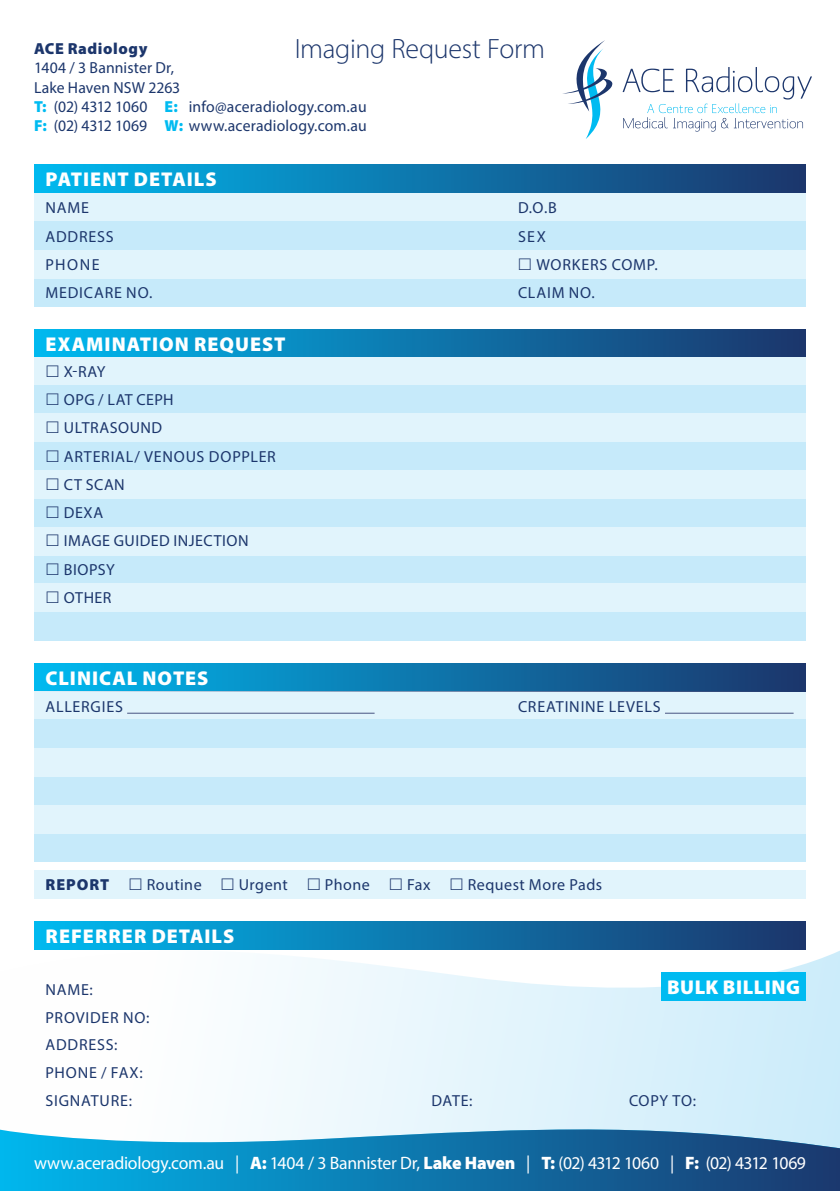
<style>
.page{position:relative;width:840px;height:1191px;background:#fff}
.page>*{position:absolute;margin:0;border:0;box-sizing:border-box;transform-origin:0 0}
.t1{font:300 28px "Myriad Pro";letter-spacing:-.01em;color:#1c366c}
.t2{font:900 20px "Myriad Pro";letter-spacing:.045em;color:#fff}
.t3{font:18px "Myriad Pro";letter-spacing:-.015em;color:#fff}
.t4{font:16px/28.2px "Myriad Pro";letter-spacing:.03em;color:#1c366c}
.t5{font:16px/19.2px "Myriad Pro";letter-spacing:.01em;color:#1c366c}
.t6{font:16px/28px "Myriad Pro";letter-spacing:.05em;color:#1c366c}
.t7{font:900 16px "Myriad Pro";letter-spacing:.035em;color:#1c366c}
.t8{font:16px "Myriad Pro";letter-spacing:.055em;color:#1c366c}
.s1{font-weight:900;color:#00bbf1}
.s2{font-weight:900}
</style>
<div class="page">
<svg style="left:34px;top:940px;width:805px;height:182px"></svg>
<div style="left:34px;top:612px;width:771px;height:28px;background:#c6eafa"></div>
<div style="left:34px;top:555px;width:771px;height:28px;background:#c6eafa"></div>
<div style="left:34px;top:583px;width:771px;height:29px;background:#e1f4fc"></div>
<svg style="left:250px;top:1122px;width:589px;height:2px"></svg>
<svg style="left:0;top:1124px;width:839px;height:67px;background:#368ebb"></svg>
<div style="left:34px;top:193px;width:771px;height:28px;background:#e1f4fc"></div>
<div style="left:34px;top:278px;width:771px;height:28px;background:#c6eafa"></div>
<div style="left:34px;top:870px;width:771px;height:28px;background:#e1f4fc"></div>
<div style="left:34px;top:221px;width:771px;height:29px;background:#c6eafa"></div>
<div style="left:34px;top:250px;width:771px;height:28px;background:#e1f4fc"></div>
<div style="left:34px;top:921px;width:771px;height:28px;background:linear-gradient(to right,#00baf0,#1c356b)"></div>
<div style="left:34px;top:165px;width:771px;height:28px;background:linear-gradient(to right,#00baf0,#1c356b)"></div>
<div style="left:34px;top:691px;width:771px;height:29px;background:#e1f4fc"></div>
<div style="left:34px;top:776px;width:771px;height:29px;background:#c6eafa"></div>
<div style="left:34px;top:833px;width:771px;height:28px;background:#c6eafa"></div>
<div style="left:34px;top:720px;width:771px;height:28px;background:#c6eafa"></div>
<div style="left:34px;top:748px;width:771px;height:28px;background:#e1f4fc"></div>
<div style="left:34px;top:805px;width:771px;height:28px;background:#e1f4fc"></div>
<hr style="left:127px;top:713px;width:247px;height:1px;background:#475381">
<hr style="left:664px;top:713px;width:129px;height:1px;background:#475381">
<div style="left:34px;top:663px;width:771px;height:28px;background:linear-gradient(to right,#00baf0,#1c356b)"></div>
<div style="left:34px;top:329px;width:771px;height:28px;background:linear-gradient(to right,#00baf0,#1c356b)"></div>
<div style="left:34px;top:357px;width:771px;height:28px;background:#e1f4fc"></div>
<div style="left:34px;top:498px;width:771px;height:29px;background:#c6eafa"></div>
<div style="left:34px;top:527px;width:771px;height:28px;background:#e1f4fc"></div>
<div style="left:34px;top:442px;width:771px;height:28px;background:#c6eafa"></div>
<div style="left:34px;top:385px;width:771px;height:29px;background:#c6eafa"></div>
<div style="left:34px;top:414px;width:771px;height:28px;background:#e1f4fc"></div>
<div style="left:34px;top:470px;width:771px;height:29px;background:#e1f4fc"></div>
<div style="left:660px;top:972px;width:145px;height:28px;background:#00bbf1"></div>
<svg style="left:563px;top:40px;width:49px;height:99px"></svg>
<svg style="left:622px;top:67px;width:189px;height:65px"></svg>
<h1 class="t1" style="left:295px;top:32px;width:252px">Imaging Request Form</h1>
<p class="t7" style="left:34px;top:38px;width:115px">ACE Radiology</p>
<p class="t5" style="left:34px;top:58px;width:334px">1404 / 3 Bannister Dr,<br>Lake Haven NSW 2263<br><span class="s1">T:</span> (02) 4312 1060 <span class="s1">E:</span> info@aceradiology.com.au <span class="s1">F:</span> (02) 4312 1069 <span class="s1">W:</span> www.aceradiology.com.au</p>
<p class="t2" style="left:46px;top:166px;width:172px">PATIENT DETAILS</p>
<p class="t4" style="left:46px;top:194px;width:45px">NAME</p>
<p class="t6" style="left:46px;top:222px;width:69px">ADDRESS</p>
<p class="t4" style="left:46px;top:250px;width:56px">PHONE</p>
<p class="t4" style="left:517px;top:193px;width:40px">D.O.B<br>SEX</p>
<p class="t6" style="left:536px;top:251px;width:123px">WORKERS COMP.</p>
<p class="t8" style="left:46px;top:283px;width:108px">MEDICARE NO.</p>
<p class="t4" style="left:517px;top:279px;width:78px">CLAIM NO.</p>
<p class="t2" style="left:46px;top:331px;width:241px">EXAMINATION REQUEST</p>
<p class="t4" style="left:64px;top:357px;width:213px">X-RAY<br>OPG / LAT CEPH<br>ULTRASOUND<br>ARTERIAL/ VENOUS DOPPLER<br>CT SCAN<br>DEXA<br>IMAGE GUIDED INJECTION<br>BIOPSY<br>OTHER</p>
<p class="t2" style="left:46px;top:664px;width:164px">CLINICAL NOTES</p>
<p class="t4" style="left:46px;top:692px;width:79px">ALLERGIES</p>
<p class="t6" style="left:517px;top:692px;width:144px">CREATININE LEVELS</p>
<p class="t7" style="left:46px;top:874px;width:65px">REPORT</p>
<p class="t4" style="left:147px;top:870px;width:56px">Routine</p>
<p class="t4" style="left:239px;top:870px;width:50px">Urgent</p>
<p class="t4" style="left:325px;top:870px;width:46px">Phone</p>
<p class="t4" style="left:407px;top:870px;width:25px">Fax</p>
<p class="t4" style="left:467px;top:870px;width:136px">Request More Pads</p>
<p class="t2" style="left:46px;top:922px;width:190px">REFERRER DETAILS</p>
<p class="t6" style="left:46px;top:975px;width:105px">NAME:<br>PROVIDER NO:<br>ADDRESS:<br>PHONE / FAX:<br>SIGNATURE:</p>
<p class="t2" style="left:666px;top:973px;width:134px">BULK BILLING</p>
<p class="t4" style="left:431px;top:1086px;width:43px">DATE:</p>
<p class="t4" style="left:628px;top:1086px;width:68px">COPY TO:</p>
<p class="t3" style="left:34px;top:1152px;width:773px">www.aceradiology.com.au | <span class="s2">A:</span> 1404 / 3 Bannister Dr, <span class="s2">Lake Haven</span> | <span class="s2">T:</span> (02) 4312 1060 | <span class="s2">F:</span> (02) 4312 1069</p>
</div>
